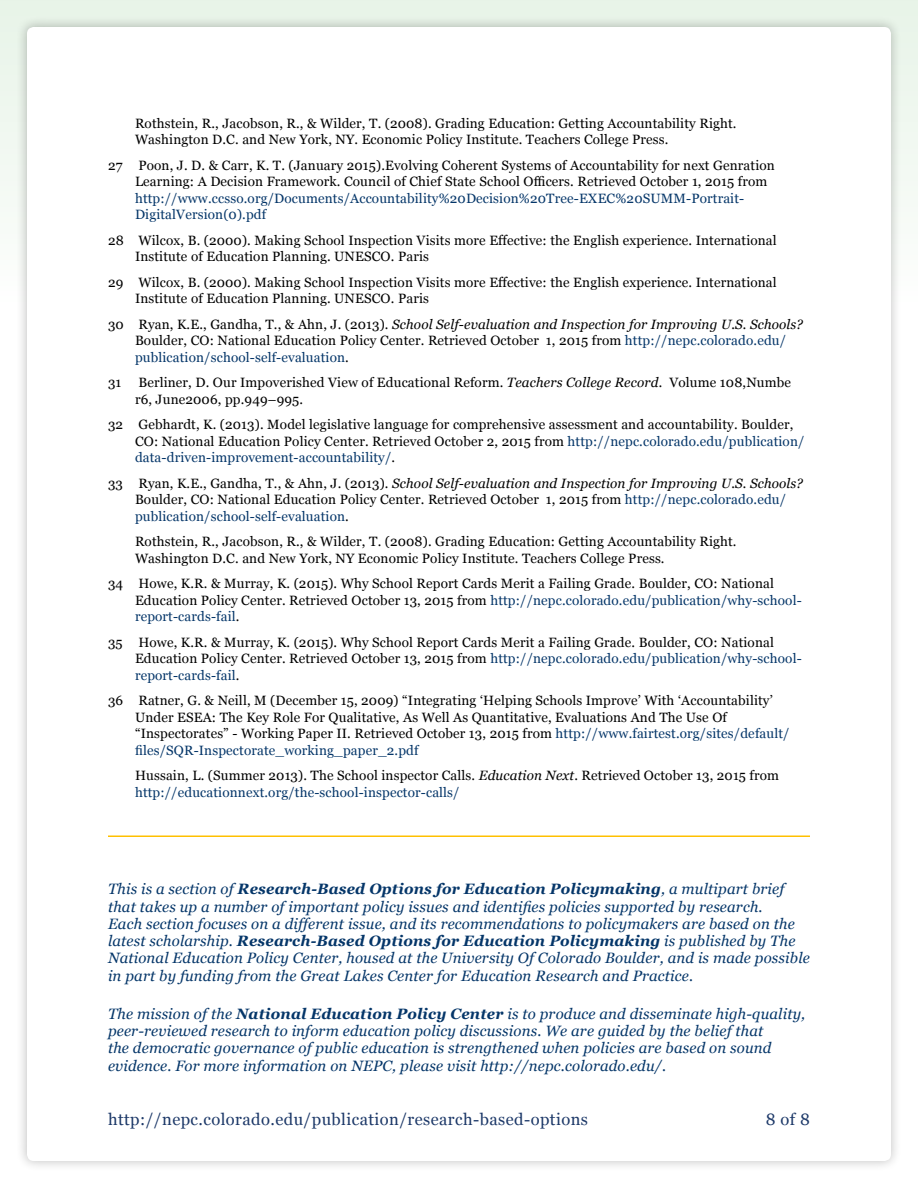
<style>
.page{position:relative;width:918px;height:1188px;background:#fff}
.page>*{position:absolute;margin:0;border:0;box-sizing:border-box;transform-origin:0 0}
.t1{font:16.5px "Georgia";letter-spacing:.025em;color:#1c3868}
.t2{font:italic 15px/17.2px "Georgia";letter-spacing:.01em;color:#053669}
.t3{font:13.5px/16.5px "Georgia";letter-spacing:.01em;color:#000}
.t4{font:13.5px/16.5px "Georgia";letter-spacing:.01em;color:#053669}
.s1{font-style:italic}
.s2{color:#053669}
.s3{font-weight:700}
</style>
<div class="page">
<div style="left:0;top:0;width:918px;height:1188px;background:linear-gradient(to right,#f4faf4,#f4faf4)"></div>
<div style="left:16px;top:16px;width:887px;height:1157px;background:#000;opacity:.25"></div>
<div style="left:27px;top:27px;width:864px;height:1134px;background:#fff;border-radius:7px"></div>
<hr style="left:108px;top:836px;width:702px;height:1px;background:#ffc000">
<p class="t3" style="left:135px;top:114px;width:603px">Rothstein, R., Jacobson, R., &amp; Wilder, T. (2008). Grading Education: Getting Accountability Right.<br>Washington D.C. and New York, NY. Economic Policy Institute. Teachers College Press.</p>
<p class="t3" style="left:135px;top:156px;width:641px;text-indent:-27px">27 Poon, J. D. &amp; Carr, K. T. (January 2015).Evolving Coherent Systems of Accountability for next Genration<br>Learning: A Decision Framework. Council of Chief State School Officers. Retrieved October 1, 2015 from</p>
<p class="t4" style="left:135px;top:189px;width:611px">http://www.ccsso.org/Documents/Accountability%20Decision%20Tree-EXEC%20SUMM-Portrait-<br>DigitalVersion(0).pdf</p>
<p class="t3" style="left:135px;top:231px;width:643px;text-indent:-27px">28 Wilcox, B. (2000). Making School Inspection Visits more Effective: the English experience. International<br>Institute of Education Planning. UNESCO. Paris</p>
<p class="t3" style="left:135px;top:273px;width:643px;text-indent:-27px">29 Wilcox, B. (2000). Making School Inspection Visits more Effective: the English experience. International<br>Institute of Education Planning. UNESCO. Paris</p>
<p class="t3" style="left:135px;top:315px;width:670px;text-indent:-27px">30 Ryan, K.E., Gandha, T., &amp; Ahn, J. (2013). <span class="s1">School Self-evaluation and Inspection for Improving U.S. Schools?<br></span>Boulder, CO: National Education Policy Center. Retrieved October 1, 2015 from <span class="s2">http://nepc.colorado.edu/ publication/school-self-evaluation</span>.</p>
<p class="t3" style="left:108px;top:374px;width:15px">31</p>
<p class="t3" style="left:135px;top:374px;width:658px">Berliner, D. Our Impoverished View of Educational Reform. <span class="s1">Teachers College Record.</span> Volume 108,Numbe r6, June2006, pp.949–995.</p>
<p class="t3" style="left:135px;top:416px;width:671px;text-indent:-27px">32 Gebhardt, K. (2013). Model legislative language for comprehensive assessment and accountability. Boulder,<br>CO: National Education Policy Center. Retrieved October 2, 2015 from <span class="s2">http://nepc.colorado.edu/publication/ data-driven-improvement-accountability/</span>.</p>
<p class="t3" style="left:135px;top:474px;width:670px;text-indent:-27px">33 Ryan, K.E., Gandha, T., &amp; Ahn, J. (2013). <span class="s1">School Self-evaluation and Inspection for Improving U.S. Schools?<br></span>Boulder, CO: National Education Policy Center. Retrieved October 1, 2015 from <span class="s2">http://nepc.colorado.edu/ publication/school-self-evaluation</span>.</p>
<p class="t3" style="left:135px;top:533px;width:603px">Rothstein, R., Jacobson, R., &amp; Wilder, T. (2008). Grading Education: Getting Accountability Right.<br>Washington D.C. and New York, NY Economic Policy Institute. Teachers College Press.</p>
<p class="t3" style="left:135px;top:575px;width:668px;text-indent:-27px">34 Howe, K.R. &amp; Murray, K. (2015). Why School Report Cards Merit a Failing Grade. Boulder, CO: National<br>Education Policy Center. Retrieved October 13, 2015 from <span class="s2">http://nepc.colorado.edu/publication/why-school&shy;report-cards-fail</span>.</p>
<p class="t3" style="left:135px;top:633px;width:668px;text-indent:-27px">35 Howe, K.R. &amp; Murray, K. (2015). Why School Report Cards Merit a Failing Grade. Boulder, CO: National<br>Education Policy Center. Retrieved October 13, 2015 from <span class="s2">http://nepc.colorado.edu/publication/why-school&shy;report-cards-fail</span>.</p>
<p class="t3" style="left:135px;top:692px;width:656px;text-indent:-27px">36 Ratner, G. &amp; Neill, M (December 15, 2009) “Integrating ‘Helping Schools Improve’ With ‘Accountability’ Under ESEA: The Key Role For Qualitative, As Well As Quantitative, Evaluations And The Use Of “Inspectorates” - Working Paper II. Retrieved October 13, 2015 from <span class="s2">http://www.fairtest.org/sites/default/ files/SQR-Inspectorate_working_paper_2.pdf</span></p>
<p class="t3" style="left:135px;top:767px;width:646px">Hussain, L. (Summer 2013). The School inspector Calls. <span class="s1">Education Next</span>. Retrieved October 13, 2015 from <span class="s2">http://educationnext.org/the-school-inspector-calls/</span></p>
<p class="t2" style="left:108px;top:880px;width:703px">This is a section of <span class="s3">Research-Based Options for Education Policymaking</span>, a multipart brief that takes up a number of important policy issues and identifies policies supported by research.<br>Each section focuses on a different issue, and its recommendations to policymakers are based on the latest scholarship. <span class="s3">Research-Based Options for Education Policymaking</span> is published by The National Education Policy Center, housed at the University Of Colorado Boulder, and is made possible in part by funding from the Great Lakes Center for Education Research and Practice.</p>
<p class="t2" style="left:108px;top:1005px;width:699px">The mission of the <span class="s3">National Education Policy Center</span> is to produce and disseminate high-quality, peer-reviewed research to inform education policy discussions. We are guided by the belief that<br>the democratic governance of public education is strengthened when policies are based on sound evidence. For more information on NEPC, please visit http://nepc.colorado.edu/.</p>
<p class="t1" style="left:108px;top:1107px;width:482px">http://nepc.colorado.edu/publication/research-based-options</p>
<p class="t1" style="left:766px;top:1107px;width:46px">8 of 8</p>
</div>
